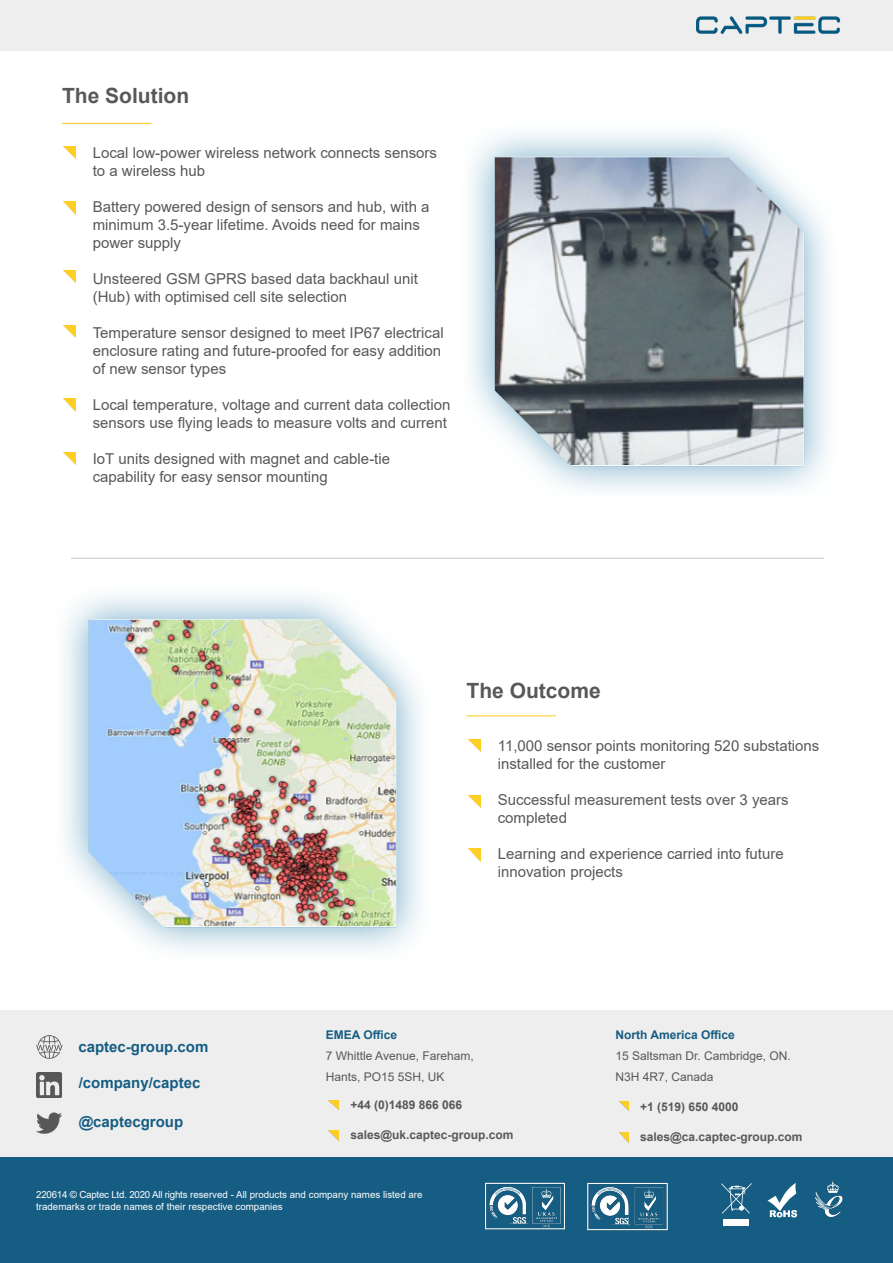
<style>
.page{position:relative;width:893px;height:1263px;background:#fff}
.page>*{position:absolute;margin:0;border:0;box-sizing:border-box;transform-origin:0 0}
.t1{font:700 21px "Arial";color:#57585a}
.t2{font:15px "Arial";color:#57585a}
.t3{font:700 15px "Arial";color:#165d83}
.t4{font:700 12px "Arial";color:#57585a}
.t5{font:12px/21px "Arial";color:#57585a}
.t6{font:700 12px "Arial";color:#165d83}
.t7{font:9.75px/12px "Arial";color:#fff}
</style>
<div class="page">
<div style="left:0;top:0;width:893px;height:51px;background:#eee"></div>
<img style="left:696px;top:16px;width:145px;height:18px">
<div style="left:0;top:1010px;width:893px;height:147px;background:#eee"></div>
<svg style="left:329px;top:1100px;width:9px;height:9px"></svg>
<img style="left:36px;top:1072px;width:26px;height:26px">
<img style="left:36px;top:1112px;width:26px;height:22px">
<div style="left:0;top:1157px;width:893px;height:106px;background:#165d83"></div>
<div style="left:724px;top:1220px;width:25px;height:6px;background:#fff"></div>
<svg style="left:721px;top:1183px;width:31px;height:30px"></svg>
<svg style="left:767px;top:1183px;width:30px;height:34px"></svg>
<img style="left:816px;top:1182px;width:27px;height:35px">
<svg style="left:36px;top:1035px;width:27px;height:24px"></svg>
<svg style="left:329px;top:1130px;width:9px;height:10px"></svg>
<svg style="left:619px;top:1101px;width:10px;height:10px"></svg>
<svg style="left:619px;top:1132px;width:10px;height:10px"></svg>
<img style="left:587px;top:1182px;width:81px;height:49px">
<img style="left:485px;top:1182px;width:80px;height:48px">
<hr style="left:62px;top:123px;width:89px;height:1px;background:#fecd33">
<svg style="left:64px;top:147px;width:12px;height:12px"></svg>
<hr style="left:467px;top:715px;width:89px;height:1px;background:#fecd33">
<img style="left:470px;top:132px;width:359px;height:359px">
<img style="left:495px;top:157px;width:308px;height:308px">
<img style="left:64px;top:594px;width:358px;height:358px">
<img style="left:89px;top:620px;width:307px;height:306px">
<svg style="left:63px;top:202px;width:13px;height:12px"></svg>
<svg style="left:64px;top:271px;width:12px;height:12px"></svg>
<svg style="left:469px;top:740px;width:12px;height:12px"></svg>
<svg style="left:468px;top:795px;width:12px;height:12px"></svg>
<svg style="left:468px;top:849px;width:12px;height:12px"></svg>
<svg style="left:64px;top:325px;width:12px;height:13px"></svg>
<svg style="left:63px;top:399px;width:13px;height:12px"></svg>
<svg style="left:63px;top:452px;width:13px;height:13px"></svg>
<hr style="left:71px;top:558px;width:753px;height:1px;background:#57585a">
<p class="t1" style="left:62px;top:81px;width:129px">The Solution</p>
<p class="t2" style="left:93px;top:142px;width:346px">Local low-power wireless network connects sensors</p>
<p class="t2" style="left:93px;top:160px;width:114px">to a wireless hub</p>
<p class="t2" style="left:93px;top:196px;width:338px">Battery powered design of sensors and hub, with a</p>
<p class="t2" style="left:93px;top:214px;width:329px">minimum 3.5-year lifetime. Avoids need for mains</p>
<p class="t2" style="left:93px;top:232px;width:90px">power supply</p>
<p class="t2" style="left:93px;top:268px;width:327px">Unsteered GSM GPRS based data backhaul unit</p>
<p class="t2" style="left:93px;top:286px;width:256px">(Hub) with optimised cell site selection</p>
<p class="t2" style="left:93px;top:322px;width:352px">Temperature sensor designed to meet IP67 electrical</p>
<p class="t2" style="left:93px;top:340px;width:350px">enclosure rating and future-proofed for easy addition</p>
<p class="t2" style="left:93px;top:358px;width:135px">of new sensor types</p>
<p class="t2" style="left:93px;top:394px;width:359px">Local temperature, voltage and current data collection</p>
<p class="t2" style="left:93px;top:412px;width:356px">sensors use flying leads to measure volts and current</p>
<p class="t2" style="left:93px;top:448px;width:299px">IoT units designed with magnet and cable-tie</p>
<p class="t2" style="left:93px;top:466px;width:237px">capability for easy sensor mounting</p>
<p class="t1" style="left:467px;top:676px;width:136px">The Outcome</p>
<p class="t2" style="left:498px;top:735px;width:323px">11,000 sensor points monitoring 520 substations</p>
<p class="t2" style="left:498px;top:753px;width:169px">installed for the customer</p>
<p class="t2" style="left:498px;top:789px;width:292px">Successful measurement tests over 3 years</p>
<p class="t2" style="left:498px;top:807px;width:71px">completed</p>
<p class="t2" style="left:498px;top:843px;width:287px">Learning and experience carried into future</p>
<p class="t2" style="left:498px;top:861px;width:127px">innovation projects</p>
<p class="t3" style="left:78px;top:1036px;width:132px">captec-group.com</p>
<p class="t3" style="left:79px;top:1072px;width:123px">/company/captec</p>
<p class="t3" style="left:79px;top:1111px;width:106px">@captecgroup</p>
<p class="t6" style="left:326px;top:1026px;width:73px">EMEA Office</p>
<p class="t5" style="left:326px;top:1045px;width:149px">7 Whittle Avenue, Fareham,<br>Hants, PO15 5SH, UK</p>
<p class="t4" style="left:350px;top:1096px;width:113px">+44 (0)1489 866 066</p>
<p class="t4" style="left:350px;top:1126px;width:165px">sales@uk.captec-group.com</p>
<p class="t7" style="left:36px;top:1189px;width:388px">220614 © Captec Ltd. 2020 All rights reserved - All products and company names listed are trademarks or trade names of their respective companies</p>
<p class="t6" style="left:616px;top:1026px;width:121px">North America Office</p>
<p class="t5" style="left:616px;top:1045px;width:177px">15 Saltsman Dr. Cambridge, ON.<br>N3H 4R7, Canada</p>
<p class="t4" style="left:640px;top:1098px;width:100px">+1 (519) 650 4000</p>
<p class="t4" style="left:640px;top:1128px;width:164px">sales@ca.captec-group.com</p>
</div>
